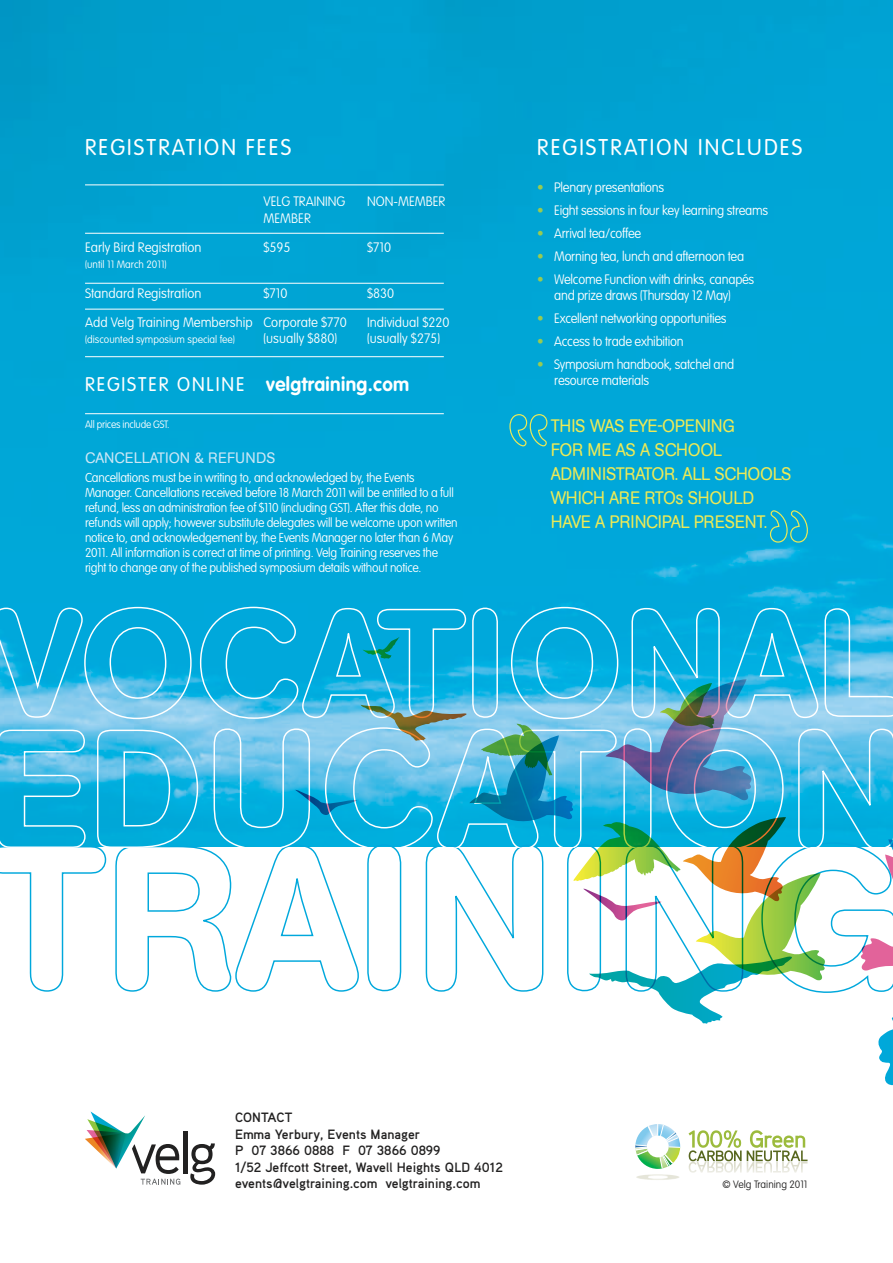
<style>
.page{position:relative;width:893px;height:1263px;background:#fff}
.page>*{position:absolute;margin:0;border:0;box-sizing:border-box;transform-origin:0 0}
.t1{font:300 22.5px "VAG Rounded Std";letter-spacing:.1em;color:#fff}
.t2{font:700 19.5px "VAG Rounded Std";letter-spacing:.02em;color:#fff}
.t3{font:18px/24px "AG Book Rounded";letter-spacing:-.02em;color:#edea56;scale:.93 1}
.t4{font:15px "AG Book Rounded";color:#cce7f6}
.t5{font:100 13.5px/16.5px "VAG Rounded Std";letter-spacing:-.02em;color:#fff;text-align:center;scale:.95 1}
.t6{font:100 13.5px "VAG Rounded Std";color:#fff}
.t7{font:700 13.5px/16.5px "Aaux Pro";color:#222121}
.t8{font:100 13.5px "VAG Rounded Std";letter-spacing:-.02em;color:#fff}
.t9{font:100 12.75px/15px "VAG Rounded Std";letter-spacing:-.02em;color:#fff;scale:.95 1}
.t10{font:100 10.5px "VAG Rounded Std";color:#fff}
.t11{font:100 10.5px "VAG Rounded Std";letter-spacing:-.02em;color:#fff;scale:.95 1}
.t12{font:100 10.5px "VAG Rounded Std";color:#222121}
.s1{font-weight:300}
.s2{color:#99cb50}
</style>
<div class="page">
<img style="left:0;top:0;width:893px;height:726px">
<svg style="left:0;top:847px;width:859px;height:146px"></svg>
<hr style="left:183px;top:1132px;width:4px;height:42px;background:#222121">
<svg style="left:190px;top:1143px;width:25px;height:41px"></svg>
<svg style="left:85px;top:1111px;width:95px;height:74px"></svg>
<svg style="left:635px;top:1124px;width:45px;height:56px"></svg>
<svg style="left:688px;top:1130px;width:119px;height:43px"></svg>
<svg style="left:0;top:726px;width:893px;height:121px;background:#36b9e3"></svg>
<svg style="left:0;top:606px;width:893px;height:114px;background:#25b4e1"></svg>
<hr style="left:85px;top:184px;width:359px;height:1px;background:#fff">
<hr style="left:85px;top:233px;width:359px;height:1px;background:#fff">
<hr style="left:85px;top:283px;width:359px;height:1px;background:#fff">
<hr style="left:85px;top:309px;width:359px;height:1px;background:#fff">
<hr style="left:85px;top:356px;width:359px;height:1px;background:#fff">
<hr style="left:85px;top:413px;width:359px;height:1px;background:#fff">
<svg style="left:362px;top:637px;width:38px;height:22px"></svg>
<svg style="left:859px;top:839px;width:34px;height:247px"></svg>
<svg style="left:295px;top:679px;width:530px;height:345px"></svg>
<svg style="left:769px;top:510px;width:39px;height:33px"></svg>
<svg style="left:509px;top:413px;width:39px;height:34px"></svg>
<h1 class="t1" style="left:85px;top:134px;width:13px">REGI</h1>
<h1 class="t1" style="left:134px;top:134px;width:27px">STRATION</h1>
<h1 class="t1" style="left:246px;top:134px;width:47px">FEES</h1>
<p class="t6" style="left:264px;top:194px;width:83px">VELG TRAINING</p>
<p class="t6" style="left:367px;top:194px;width:80px">NON-MEMBER</p>
<p class="t8" style="left:264px;top:210px;width:49px">MEMBER</p>
<p class="t6" style="left:85px;top:239px;width:118px">Early Bird Registration</p>
<p class="t8" style="left:264px;top:239px;width:29px">$595</p>
<p class="t8" style="left:367px;top:239px;width:25px">$710</p>
<p class="t10" style="left:85px;top:259px;width:83px">(until 11 March 2011)</p>
<p class="t6" style="left:85px;top:285px;width:118px">Standard Registration</p>
<p class="t8" style="left:264px;top:285px;width:25px">$710</p>
<p class="t8" style="left:367px;top:285px;width:29px">$830</p>
<p class="t6" style="left:85px;top:314px;width:263px">Add Velg Training Membership Corporate $770</p>
<p class="t6" style="left:367px;top:314px;width:84px">Individual $220</p>
<p class="t10" style="left:85px;top:334px;width:151px">(discounted symposium special fee)</p>
<p class="t6" style="left:264px;top:331px;width:75px">(usually $880)</p>
<p class="t6" style="left:367px;top:331px;width:74px">(usually $275)</p>
<h2 class="t2" style="left:85px;top:373px;width:326px"><span class="s1">R EGISTER ONLINE</span> velgtraining.com</h2>
<h1 class="t1" style="left:537px;top:134px;width:266px">REGISTRATION INCLUDES</h1>
<p class="t5" style="left:537px;top:180px;width:135px"><span class="s2">•</span> Plenary presentations</p>
<p class="t5" style="left:537px;top:203px;width:245px"><span class="s2">•</span> Eight sessions in four key learning streams</p>
<p class="t5" style="left:537px;top:225px;width:111px"><span class="s2">•</span> Arrival tea/coffee</p>
<p class="t5" style="left:537px;top:248px;width:219px"><span class="s2">•</span> Morning tea, lunch and afternoon tea</p>
<p class="t5" style="left:537px;top:271px;width:230px"><span class="s2">•</span> Welcome Function with drinks, canapés and prize draws (Thursday 12 May)</p>
<p class="t5" style="left:537px;top:311px;width:201px"><span class="s2">•</span> Excellent networking opportunities</p>
<p class="t5" style="left:537px;top:334px;width:156px"><span class="s2">•</span> Access to trade exhibition</p>
<p class="t5" style="left:554px;top:356px;width:191px;text-align:left;text-indent:-17px"><span class="s2">•</span> Symposium handbook, satchel and resource materials</p>
<p class="t11" style="left:85px;top:419px;width:91px">All prices include GST.</p>
<h3 class="t3" style="left:551px;top:414px;width:260px">THIS WAS EYE-OPENI NG<br>FOR ME AS A SCHOOL<br>ADMI NISTRATOR. ALL SCHOOLS<br>WHICH ARE RTOS SHOULD<br>HAVE A PRI NCI PAL PRESENT.</h3>
<p class="t4" style="left:85px;top:449px;width:10px">CANCELLAT</p>
<p class="t4" style="left:165px;top:449px;width:54px">ION &amp; REFUNDS</p>
<p class="t9" style="left:85px;top:471px;width:394px">Cancellations must be in writing to, and acknowledged by, the Events Manager. Cancellations received before 18 March 2011 will be entitled to a full refund, less an administration fee of $110 (including GST). After this date, no refunds will apply; however substitute delegates will be welcome upon written notice to, and acknowledgement by, the Events Manager no later than 6 May 2011. All information is correct at time of printing. Velg Training reserves the right to change any of the published symposium details without notice.</p>
<p class="t7" style="left:235px;top:1109px;width:269px">CONTACT<br>Emma Yerbury, Events Manager<br>P 07 3866 0888 F 07 3866 0899<br>1/52 Jeffcott Street, Wavell Heights QLD 4012 events@velgtraining.com velgtraining.com</p>
<p class="t12" style="left:723px;top:1178px;width:86px">© Velg Training 2011</p>
</div>
